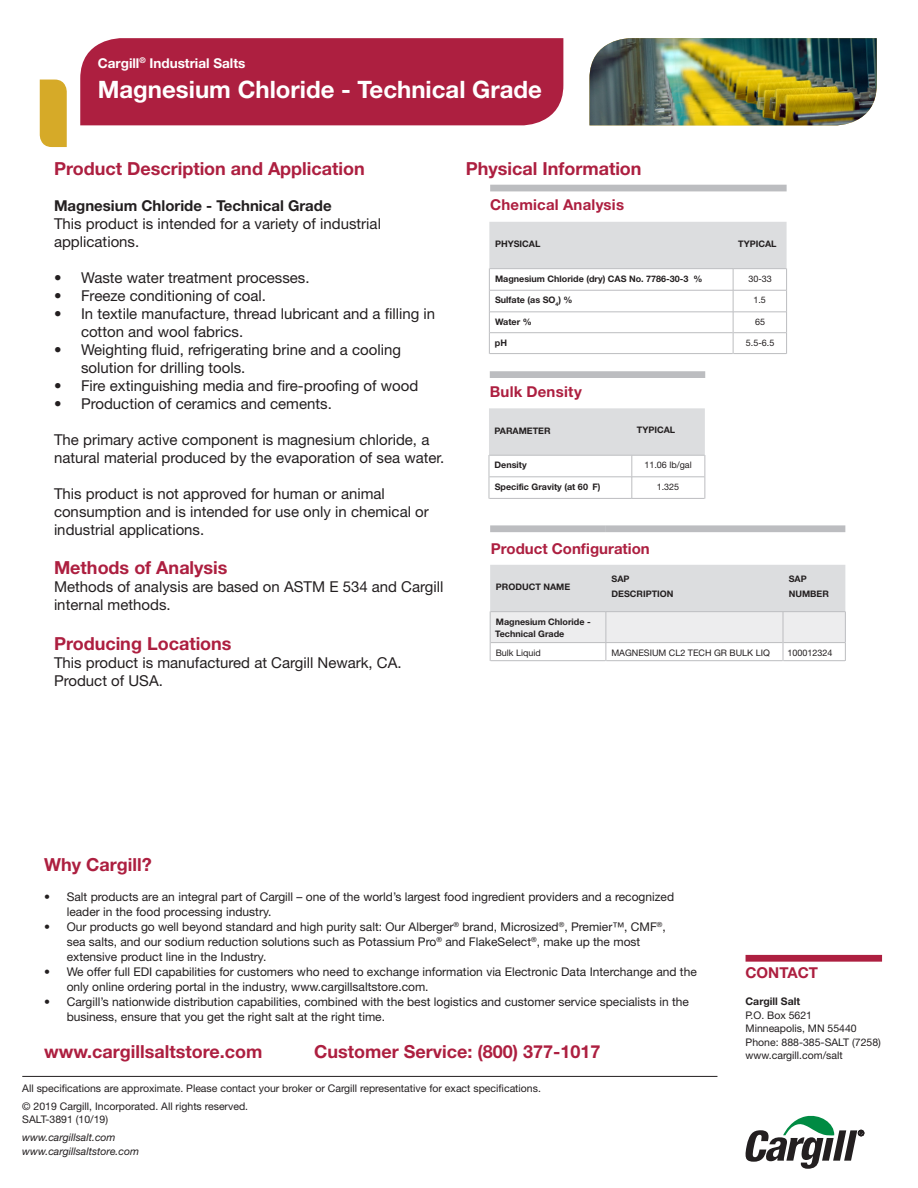
<style>
.page{position:relative;width:918px;height:1188px;background:#fff}
.page>*{position:absolute;margin:0;border:0;box-sizing:border-box;transform-origin:0 0}
.t1{font:700 24px "Helvetica Neue LT Std";color:#fff}
.t2{font:700 18px "Helvetica Neue LT Std";color:#ad1f40}
.t3{font:15px/18px "Helvetica Neue LT Std";color:#231f20}
.t4{font:700 15px "Helvetica Neue LT Std";letter-spacing:.01em;color:#ad1f40}
.t5{font:700 15px "Helvetica Neue LT Std";color:#231f20}
.t6{font:700 13.5px "Helvetica Neue LT Std";color:#fff}
.t7{font:12px/15px "Helvetica Neue LT Std";color:#231f20}
.t8{font:10.5px/13.5px "Helvetica Neue LT Std";color:#231f20}
.t9{font:italic 10.5px "Helvetica Neue LT Std";color:#231f20}
.t10{font:700 10.5px "Helvetica Neue LT Std";color:#231f20}
.t11{font:700 9px/15px "Helvetica Neue LT Std";color:#231f20}
.t12{font:9px "Helvetica Neue LT Std";color:#231f20}
</style>
<div class="page">
<div style="left:80px;top:38px;width:483px;height:87px;background:#ad1f40"></div>
<div style="left:40px;top:80px;width:27px;height:67px;background:#d6aa28"></div>
<img style="left:589px;top:38px;width:288px;height:87px">
<svg style="left:489px;top:222px;width:298px;height:132px"></svg>
<div style="left:490px;top:185px;width:297px;height:6px;background:#bcbdc0"></div>
<svg style="left:489px;top:408px;width:216px;height:91px"></svg>
<div style="left:490px;top:371px;width:215px;height:7px;background:#bcbdc0"></div>
<hr style="left:22px;top:1076px;width:695px;height:1px;background:#231f20">
<svg style="left:745px;top:1115px;width:119px;height:54px"></svg>
<svg style="left:490px;top:565px;width:356px;height:96px"></svg>
<hr style="left:783px;top:642px;width:62px;height:1px;background:#bcbdc0">
<hr style="left:491px;top:660px;width:115px;height:1px;background:#bcbdc0">
<hr style="left:606px;top:660px;width:177px;height:1px;background:#bcbdc0">
<hr style="left:783px;top:660px;width:62px;height:1px;background:#bcbdc0">
<hr style="left:491px;top:611px;width:115px;height:1px;background:#bcbdc0">
<hr style="left:606px;top:611px;width:177px;height:1px;background:#bcbdc0">
<hr style="left:783px;top:611px;width:62px;height:1px;background:#bcbdc0">
<hr style="left:491px;top:642px;width:115px;height:1px;background:#bcbdc0">
<hr style="left:606px;top:642px;width:177px;height:1px;background:#bcbdc0">
<hr style="left:490px;top:611px;width:1px;height:32px;background:#bcbdc0">
<div style="left:490px;top:525px;width:116px;height:7px;background:#bcbdc0"></div>
<div style="left:606px;top:525px;width:177px;height:7px;background:#bcbdc0"></div>
<div style="left:783px;top:525px;width:62px;height:7px;background:#bcbdc0"></div>
<div style="left:746px;top:955px;width:136px;height:7px;background:#ad1f40"></div>
<p class="t6" style="left:98px;top:54px;width:149px">Cargill<sup>®</sup> Industrial Salts</p>
<p class="t1" style="left:98px;top:75px;width:446px">Magnesium Chloride - Technical Grade</p>
<p class="t2" style="left:54px;top:157px;width:312px">Product Description and Application</p>
<p class="t5" style="left:54px;top:196px;width:279px">Magnesium Chloride - Technical Grade</p>
<p class="t3" style="left:54px;top:214px;width:329px">This product is intended for a variety of industrial applications.</p>
<p class="t3" style="left:54px;top:268px;width:257px">• Waste water treatment processes.</p>
<p class="t3" style="left:54px;top:286px;width:213px">• Freeze conditioning of coal.</p>
<p class="t3" style="left:81px;top:304px;width:356px;text-indent:-27px">• In textile manufacture, thread lubricant and a filling in cotton and wool fabrics.</p>
<p class="t3" style="left:81px;top:340px;width:322px;text-indent:-27px">• Weighting fluid, refrigerating brine and a cooling solution for drilling tools.</p>
<p class="t3" style="left:54px;top:376px;width:366px">• Fire extinguishing media and fire-proofing of wood</p>
<p class="t3" style="left:54px;top:394px;width:279px">• Production of ceramics and cements.</p>
<p class="t3" style="left:54px;top:430px;width:392px">The primary active component is magnesium chloride, a natural material produced by the evaporation of sea water.</p>
<p class="t3" style="left:54px;top:484px;width:376px">This product is not approved for human or animal consumption and is intended for use only in chemical or industrial applications.</p>
<p class="t2" style="left:54px;top:557px;width:175px">Methods of Analysis</p>
<p class="t3" style="left:54px;top:578px;width:391px">Methods of analysis are based on ASTM E 534 and Cargill internal methods.</p>
<p class="t2" style="left:54px;top:633px;width:179px">Producing Locations</p>
<p class="t3" style="left:54px;top:654px;width:349px">This product is manufactured at Cargill Newark, CA.<br>Product of USA.</p>
<p class="t2" style="left:466px;top:157px;width:177px">Physical Information</p>
<p class="t4" style="left:490px;top:195px;width:135px">Chemical Analysis</p>
<p class="t11" style="left:495px;top:236px;width:47px">PHYSICAL</p>
<p class="t11" style="left:738px;top:236px;width:40px">TYPICAL</p>
<p class="t11" style="left:495px;top:271px;width:209px">Magnesium Chloride (dry) CAS No. 7786-30-3 %</p>
<p class="t12" style="left:748px;top:273px;width:25px">30-33</p>
<p class="t11" style="left:495px;top:293px;width:79px">Sulfate (as SO<sub>4</sub>) %</p>
<p class="t12" style="left:753px;top:295px;width:14px">1.5</p>
<p class="t11" style="left:495px;top:314px;width:38px">Water %</p>
<p class="t12" style="left:755px;top:316px;width:12px">65</p>
<p class="t11" style="left:495px;top:335px;width:14px">pH</p>
<p class="t12" style="left:746px;top:337px;width:30px">5.5-6.5</p>
<p class="t4" style="left:490px;top:382px;width:93px">Bulk Density</p>
<p class="t11" style="left:495px;top:423px;width:57px">PARAMETER</p>
<p class="t11" style="left:637px;top:422px;width:40px">TYPICAL</p>
<p class="t11" style="left:495px;top:457px;width:34px">Density</p>
<p class="t12" style="left:644px;top:460px;width:49px">11.06 lb/gal</p>
<p class="t11" style="left:495px;top:479px;width:107px">Specific Gravity (at 60○F)</p>
<p class="t12" style="left:657px;top:481px;width:24px">1.325</p>
<p class="t4" style="left:491px;top:539px;width:160px">Product Configuration</p>
<p class="t11" style="left:496px;top:579px;width:76px">PRODUCT NAME</p>
<p class="t11" style="left:612px;top:571px;width:63px">SAP<br>DESCRIPTION</p>
<p class="t11" style="left:789px;top:571px;width:42px">SAP<br>NUMBER</p>
<p class="t11" style="left:496px;top:614px;width:96px">Magnesium Chloride -</p>
<p class="t11" style="left:495px;top:626px;width:71px">Technical Grade</p>
<p class="t12" style="left:496px;top:647px;width:47px">Bulk Liquid</p>
<p class="t12" style="left:611px;top:647px;width:160px">MAGNESIUM CL2 TECH GR BULK LIQ</p>
<p class="t12" style="left:787px;top:647px;width:47px">100012324</p>
<p class="t2" style="left:44px;top:854px;width:109px">Why Cargill?</p>
<p class="t7" style="left:67px;top:890px;width:609px;text-indent:-23px">• Salt products are an integral part of Cargill – one of the world’s largest food ingredient providers and a recognized leader in the food processing industry.</p>
<p class="t7" style="left:67px;top:920px;width:601px;text-indent:-23px">• Our products go well beyond standard and high purity salt: Our Alberger<sup>®</sup> brand, Microsized<sup>®</sup>, Premier™, CMF<sup>®</sup>, sea salts, and our sodium reduction solutions such as Potassium Pro<sup>®</sup> and FlakeSelect<sup>®</sup>, make up the most extensive product line in the Industry.</p>
<p class="t7" style="left:67px;top:965px;width:632px;text-indent:-23px">• We offer full EDI capabilities for customers who need to exchange information via Electronic Data Interchange and the only online ordering portal in the industry, www.cargillsaltstore.com.</p>
<p class="t7" style="left:67px;top:995px;width:624px;text-indent:-23px">• Cargill’s nationwide distribution capabilities, combined with the best logistics and customer service specialists in the business, ensure that you get the right salt at the right time.</p>
<p class="t2" style="left:44px;top:1041px;width:220px">www.cargillsaltstore.com</p>
<p class="t2" style="left:314px;top:1041px;width:288px">Customer Service: (800) 377-1017</p>
<p class="t8" style="left:22px;top:1081px;width:520px">All specifications are approximate. Please contact your broker or Cargill representative for exact specifications.</p>
<p class="t8" style="left:22px;top:1099px;width:227px">© 2019 Cargill, Incorporated. All rights reserved.<br>SALT-3891 (10/19)</p>
<p class="t9" style="left:22px;top:1131px;width:95px">www.cargillsalt.com</p>
<p class="t9" style="left:22px;top:1145px;width:118px">www.cargillsaltstore.com</p>
<p class="t4" style="left:746px;top:964px;width:74px">CONTACT</p>
<p class="t10" style="left:746px;top:995px;width:56px">Cargill Salt</p>
<p class="t8" style="left:746px;top:1008px;width:68px">P.O. Box 5621</p>
<p class="t8" style="left:746px;top:1022px;width:113px">Minneapolis, MN 55440</p>
<p class="t8" style="left:746px;top:1035px;width:137px">Phone: 888-385-SALT (7258)</p>
<p class="t8" style="left:746px;top:1049px;width:99px">www.cargill.com/salt</p>
</div>
